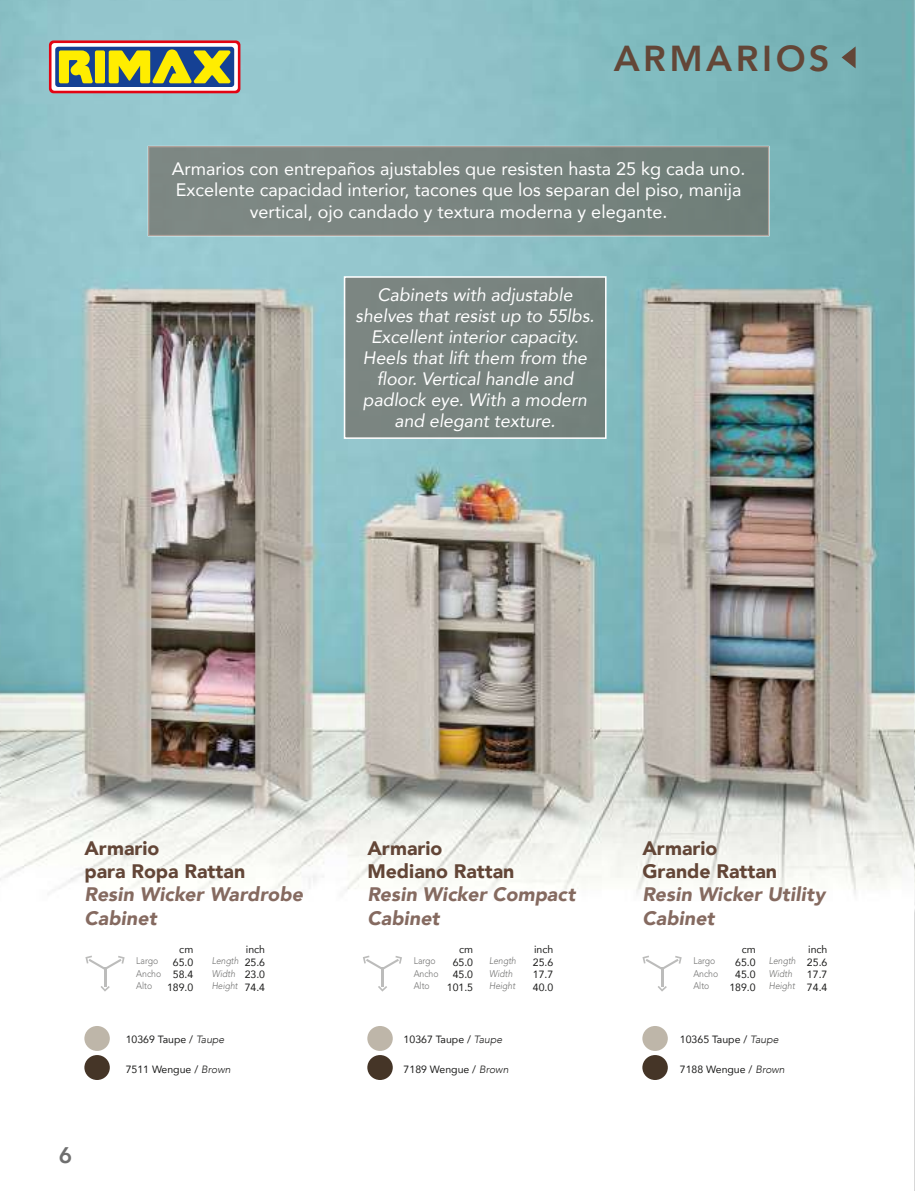
<style>
.page{position:relative;width:915px;height:1191px;background:#fff}
.page>*{position:absolute;margin:0;border:0;box-sizing:border-box;transform-origin:0 0}
.t1{font:800 36px "Avenir";letter-spacing:.1em;color:#634637}
.t2{font:800 22.5px "Avenir";color:#6f6f6f}
.t3{font:italic 900 19.5px/23.4px "Avenir";letter-spacing:.005em;color:#856a60}
.t4{font:900 19.5px/23.4px "Avenir";color:#634637}
.t5{font:18px/21.6px "Avenir";color:#fff;text-align:center}
.t6{font:italic 18px/21px "Avenir";color:#fff;text-align:center}
.t7{font:10.5px/12.5px "Avenir";color:#1c1c1b;text-align:right}
.t8{font:italic 300 9.6px/12.3px "Avenir";color:#6f6f6e;scale:.9 1}
.t9{font:300 9.6px/12.3px "Avenir";color:#6f6f6e;scale:.9 1}
.s1{font-weight:300;font-style:italic}
</style>
<div class="page">
<img style="left:0;top:0;width:915px;height:1191px">
<hr style="left:381px;top:967px;width:2px;height:20px;background:#bcbcbb">
<svg style="left:378px;top:985px;width:9px;height:6px"></svg>
<svg style="left:363px;top:955px;width:39px;height:15px"></svg>
<hr style="left:104px;top:967px;width:2px;height:20px;background:#bcbcbb">
<svg style="left:100px;top:985px;width:10px;height:6px"></svg>
<svg style="left:85px;top:955px;width:40px;height:15px"></svg>
<hr style="left:661px;top:967px;width:2px;height:20px;background:#bcbcbb">
<svg style="left:657px;top:985px;width:9px;height:6px"></svg>
<svg style="left:642px;top:955px;width:39px;height:15px"></svg>
<div style="left:344px;top:277px;width:261px;height:161px;background:#798480"></div>
<div style="left:343px;top:276px;width:263px;height:163px;border:2px solid #fff"></div>
<div style="left:642px;top:1055px;width:25px;height:25px;background:#453527;border-radius:50%"></div>
<div style="left:642px;top:1026px;width:25px;height:25px;background:#beb6a9;border-radius:50%"></div>
<div style="left:367px;top:1055px;width:25px;height:25px;background:#453527;border-radius:50%"></div>
<div style="left:367px;top:1026px;width:25px;height:25px;background:#beb6a9;border-radius:50%"></div>
<div style="left:84px;top:1055px;width:26px;height:25px;background:#453527;border-radius:50%"></div>
<div style="left:84px;top:1026px;width:26px;height:25px;background:#beb6a9;border-radius:50%"></div>
<div style="left:148px;top:147px;width:620px;height:89px;background:#7a8581"></div>
<div style="left:49px;top:40px;width:191px;height:53px;background:#e30413;border-radius:5px"></div>
<div style="left:51px;top:43px;width:187px;height:48px;background:linear-gradient(to right,#fff,#fff);border-radius:3px"></div>
<div style="left:55px;top:47px;width:179px;height:40px;background:#154194;border-radius:3px"></div>
<svg style="left:59px;top:49px;width:171px;height:34px"></svg>
<svg style="left:841px;top:46px;width:14px;height:22px"></svg>
<h1 class="t1" style="left:613px;top:31px;width:217px">ARMARIOS</h1>
<h3 class="t5" style="left:172px;top:157px;width:575px">Armarios con entrepaños ajustables que resisten hasta 25 kg cada uno.<br>Excelente capacidad interior, tacones que los separan del piso, manija vertical, ojo candado y textura moderna y elegante.</h3>
<h3 class="t6" style="left:355px;top:284px;width:240px">Cabinets with adjustable shelves that resist up to 55lbs.<br>Excellent interior capacity.<br>Heels that lift them from the floor. Vertical handle and padlock eye. With a modern and elegant texture.</h3>
<h3 class="t4" style="left:84px;top:835px;width:162px">Armario<br>para Ropa Rattan</h3>
<h3 class="t3" style="left:84px;top:882px;width:220px">Resin Wicker Wardrobe<br>Cabinet</h3>
<p class="t7" style="left:167px;top:943px;width:28px">cm<br>65.0<br>58.4<br>189.0</p>
<p class="t7" style="left:244px;top:943px;width:22px;text-align:justify">inch 25.6<br>23.0<br>74.4</p>
<h3 class="t4" style="left:367px;top:835px;width:148px">Armario<br>Mediano Rattan</h3>
<h3 class="t3" style="left:367px;top:882px;width:209px">Resin Wicker Compact<br>Cabinet</h3>
<p class="t7" style="left:446px;top:943px;width:28px">cm<br>65.0<br>45.0<br>101.5</p>
<p class="t7" style="left:532px;top:943px;width:22px;text-align:justify">inch 25.6<br>17.7<br>40.0</p>
<h3 class="t4" style="left:642px;top:835px;width:136px">Armario<br>Grande Rattan</h3>
<h3 class="t3" style="left:642px;top:882px;width:184px">Resin Wicker Utility<br>Cabinet</h3>
<p class="t7" style="left:729px;top:943px;width:28px">cm<br>65.0<br>45.0<br>189.0</p>
<p class="t7" style="left:806px;top:943px;width:22px;text-align:justify">inch 25.6<br>17.7<br>74.4</p>
<p class="t9" style="left:136px;top:955px;width:29px">Largo<br>Ancho<br>Alto</p>
<p class="t8" style="left:212px;top:955px;width:31px">Length<br>Width<br>Height</p>
<p class="t9" style="left:693px;top:955px;width:29px">Largo<br>Ancho<br>Alto</p>
<p class="t8" style="left:768px;top:955px;width:31px">Length<br>Width<br>Height</p>
<p class="t9" style="left:413px;top:955px;width:29px">Largo<br>Ancho<br>Alto</p>
<p class="t8" style="left:489px;top:955px;width:31px">Length<br>Width<br>Height</p>
<p class="t7" style="left:126px;top:1032px;width:100px">10369 Taupe / <span class="s1">Taupe</span></p>
<p class="t7" style="left:126px;top:1062px;width:106px">7511 Wengue / <span class="s1">Brown</span></p>
<p class="t7" style="left:403px;top:1032px;width:100px">10367 Taupe / <span class="s1">Taupe</span></p>
<p class="t7" style="left:403px;top:1062px;width:106px">7189 Wengue / <span class="s1">Brown</span></p>
<p class="t7" style="left:679px;top:1032px;width:100px">10365 Taupe / <span class="s1">Taupe</span></p>
<p class="t7" style="left:679px;top:1062px;width:106px">7188 Wengue / <span class="s1">Brown</span></p>
<h2 class="t2" style="left:59px;top:1137px;width:15px">6</h2>
</div>
